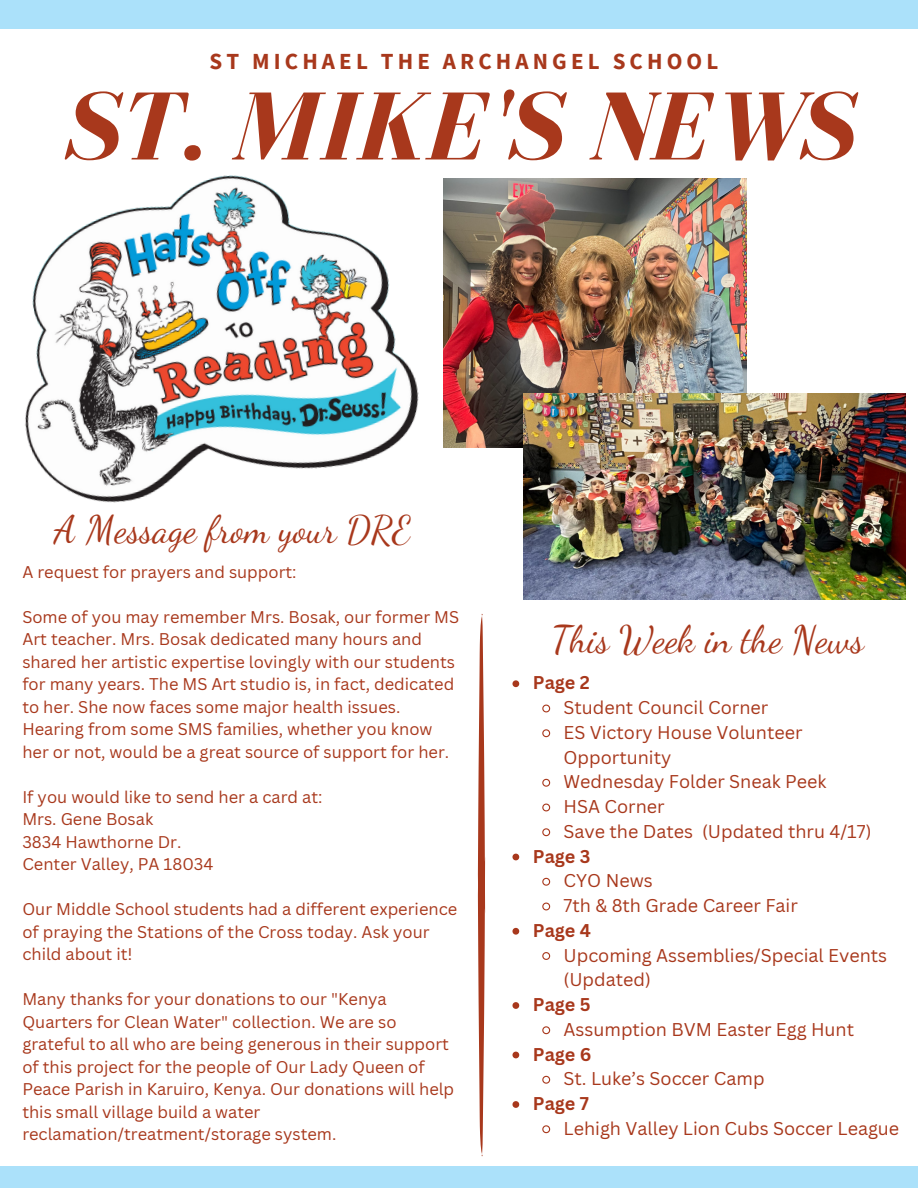
<style>
.page{position:relative;width:918px;height:1188px;background:#fff}
.page>*{position:absolute;margin:0;border:0;box-sizing:border-box;transform-origin:0 0}
.t1{font:italic 700 99.6px "Bodoni FLF";color:#a8381c}
.t2{font:37.5px "Dancing Script";color:#a8381c}
.t3{font:700 22.95px "Source Sans Pro";letter-spacing:.18em;color:#a8381c}
.t4{font:18px/24.8px "Canva Sans";color:#a8381c}
.t5{font:700 18px "Canva Sans";color:#a8381c}
.t6{font:16.5px/22.5px "Canva Sans";color:#a8381c}
</style>
<div class="page">
<div style="left:0;top:0;width:299px;height:28px;background:#abe1fa"></div>
<div style="left:299px;top:0;width:305px;height:28px;background:#abe1fa"></div>
<div style="left:604px;top:0;width:314px;height:28px;background:#abe1fa"></div>
<div style="left:0;top:1166px;width:331px;height:22px;background:#abe1fa"></div>
<div style="left:331px;top:1166px;width:264px;height:22px;background:#abe1fa"></div>
<div style="left:595px;top:1166px;width:323px;height:22px;background:#abe1fa"></div>
<img style="left:25px;top:175px;width:394px;height:328px">
<img style="left:443px;top:178px;width:304px;height:269px">
<img style="left:524px;top:393px;width:381px;height:206px">
<svg style="left:478px;top:614px;width:7px;height:543px"></svg>
<svg style="left:512px;top:680px;width:7px;height:7px"></svg>
<svg style="left:542px;top:704px;width:9px;height:9px"></svg>
<svg style="left:542px;top:729px;width:9px;height:9px"></svg>
<svg style="left:542px;top:778px;width:9px;height:9px"></svg>
<svg style="left:542px;top:803px;width:9px;height:9px"></svg>
<svg style="left:542px;top:828px;width:9px;height:9px"></svg>
<svg style="left:512px;top:854px;width:7px;height:6px"></svg>
<svg style="left:542px;top:877px;width:9px;height:9px"></svg>
<svg style="left:542px;top:902px;width:9px;height:9px"></svg>
<svg style="left:512px;top:928px;width:7px;height:7px"></svg>
<svg style="left:542px;top:952px;width:9px;height:8px"></svg>
<svg style="left:512px;top:1002px;width:7px;height:7px"></svg>
<svg style="left:542px;top:1026px;width:9px;height:9px"></svg>
<svg style="left:512px;top:1052px;width:7px;height:6px"></svg>
<svg style="left:542px;top:1075px;width:9px;height:9px"></svg>
<svg style="left:512px;top:1101px;width:7px;height:7px"></svg>
<svg style="left:542px;top:1125px;width:9px;height:9px"></svg>
<p class="t3" style="left:210px;top:46px;width:510px">ST MICHAEL THE ARCHANGEL SCHOOL</p>
<p class="t1" style="left:62px;top:74px;width:792px">ST. MIKE'S NEWS</p>
<p class="t2" style="left:54px;top:507px;width:358px">A Message from your DRE</p>
<p class="t6" style="left:22px;top:560px;width:276px">A request for prayers and support:</p>
<p class="t6" style="left:22px;top:605px;width:438px">Some of you may remember Mrs. Bosak, our former MS Art teacher. Mrs. Bosak dedicated many hours and shared her artistic expertise lovingly with our students for many years. The MS Art studio is, in fact, dedicated to her. She now faces some major health issues.<br>Hearing from some SMS families, whether you know her or not, would be a great source of support for her.</p>
<p class="t6" style="left:22px;top:785px;width:302px">If you would like to send her a card at:</p>
<p class="t6" style="left:22px;top:808px;width:132px">Mrs. Gene Bosak</p>
<p class="t6" style="left:22px;top:830px;width:161px">3834 Hawthorne Dr.</p>
<p class="t6" style="left:22px;top:853px;width:193px">Center Valley, PA 18034</p>
<p class="t6" style="left:22px;top:898px;width:437px">Our Middle School students had a different experience of praying the Stations of the Cross today. Ask your child about it!</p>
<p class="t6" style="left:22px;top:988px;width:433px">Many thanks for your donations to our "Kenya Quarters for Clean Water" collection. We are so grateful to all who are being generous in their support of this project for the people of Our Lady Queen of Peace Parish in Karuiro, Kenya. Our donations will help this small village build a water reclamation/treatment/storage system.</p>
<h2 class="t2" style="left:551px;top:617px;width:314px">This Week in the News</h2>
<h2 class="t5" style="left:533px;top:670px;width:58px">Page 2</h2>
<p class="t4" style="left:564px;top:695px;width:206px">Student Council Corner</p>
<p class="t4" style="left:564px;top:720px;width:241px">ES Victory House Volunteer<br>Opportunity</p>
<p class="t4" style="left:564px;top:769px;width:264px">Wednesday Folder Sneak Peek</p>
<p class="t4" style="left:564px;top:794px;width:103px">HSA Corner</p>
<p class="t4" style="left:564px;top:819px;width:310px">Save the Dates (Updated thru 4/17)</p>
<p class="t5" style="left:533px;top:843px;width:59px">Page 3</p>
<p class="t4" style="left:564px;top:868px;width:91px">CYO News</p>
<p class="t4" style="left:564px;top:893px;width:236px">7th &amp; 8th Grade Career Fair</p>
<p class="t5" style="left:533px;top:918px;width:59px">Page 4</p>
<p class="t4" style="left:564px;top:942px;width:325px">Upcoming Assemblies/Special Events (Updated)</p>
<p class="t5" style="left:533px;top:992px;width:59px">Page 5</p>
<p class="t4" style="left:564px;top:1017px;width:292px">Assumption BVM Easter Egg Hunt</p>
<p class="t5" style="left:533px;top:1041px;width:60px">Page 6</p>
<p class="t4" style="left:564px;top:1066px;width:203px">St. Luke’s Soccer Camp</p>
<p class="t5" style="left:533px;top:1091px;width:57px">Page 7</p>
<p class="t4" style="left:564px;top:1116px;width:337px">Lehigh Valley Lion Cubs Soccer League</p>
</div>
